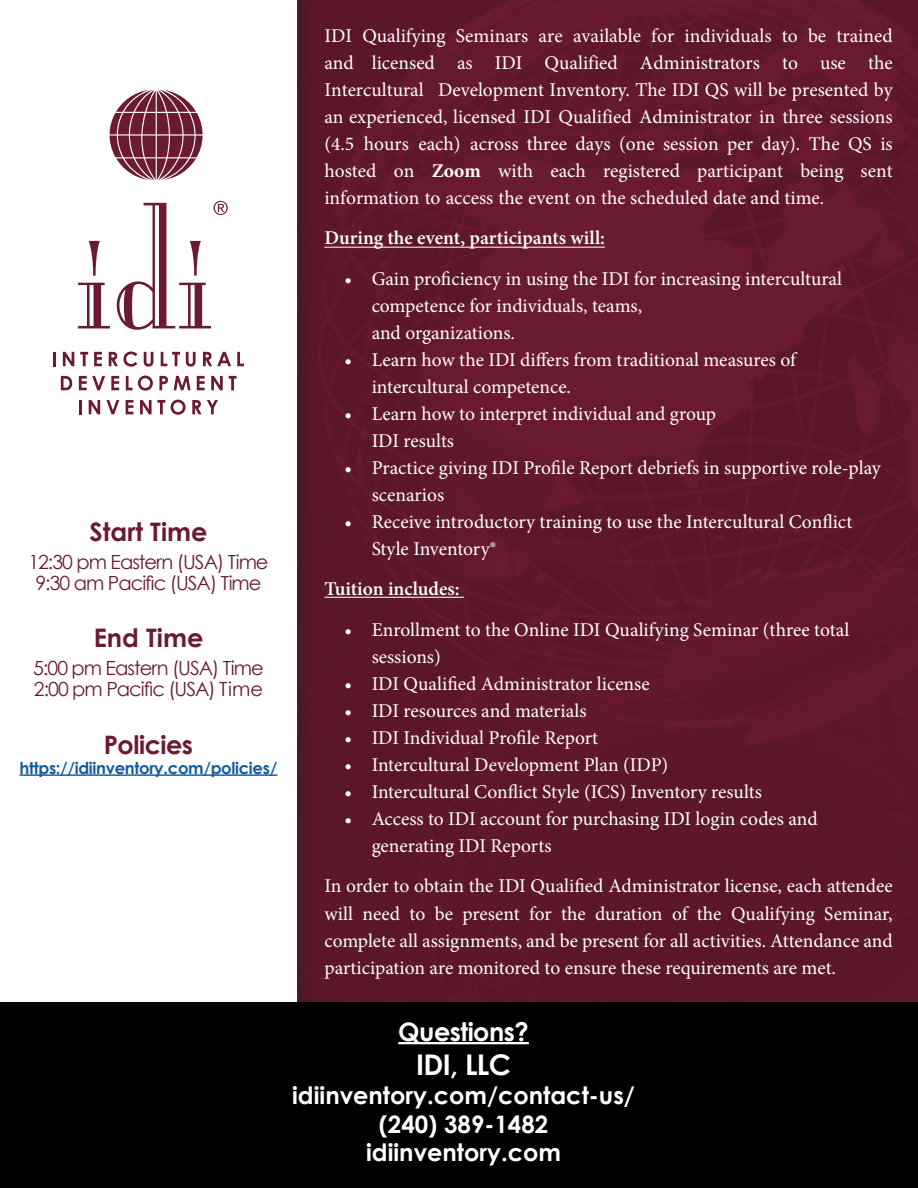
<style>
.page{position:relative;width:918px;height:1188px;background:#fff}
.page>*{position:absolute;margin:0;border:0;box-sizing:border-box;transform-origin:0 0}
.t1{font:700 28.5px "Century Gothic";letter-spacing:-.02em;color:#fff}
.t2{font:700 25.5px "Century Gothic";color:#6b1b31}
.t3{font:700 25.5px "Century Gothic";letter-spacing:-.02em;color:#fff}
.t4{font:700 25.5px "Century Gothic";letter-spacing:-.02em;color:#6b1b31}
.t5{font:700 24px/28.8px "Century Gothic";color:#fff;text-align:center}
.t6{font:19.5px/27px "Minion Pro";color:#fff}
.t7{font:19.5px/21px "Century Gothic";letter-spacing:-.05em;color:#6b1b31;text-align:center}
.t8{font:600 19.5px "Minion Pro";color:#fff}
.t9{font:700 16.5px "Century Gothic";letter-spacing:-.02em;color:#175d9e}
.s1{font-weight:700}
</style>
<div class="page">
<img style="left:312px;top:0;width:606px;height:1002px">
<div style="left:0;top:0;width:312px;height:1069px;background:#501827"></div>
<div style="left:0;top:0;width:297px;height:1061px;background:#fff"></div>
<svg style="left:110px;top:90px;width:93px;height:91px"></svg>
<hr style="left:53px;top:352px;width:3px;height:14px;background:#6b1b31">
<svg style="left:63px;top:352px;width:11px;height:14px"></svg>
<svg style="left:80px;top:352px;width:8px;height:14px"></svg>
<svg style="left:94px;top:352px;width:8px;height:14px"></svg>
<svg style="left:109px;top:351px;width:28px;height:16px"></svg>
<svg style="left:144px;top:352px;width:9px;height:15px"></svg>
<svg style="left:161px;top:352px;width:19px;height:14px"></svg>
<svg style="left:186px;top:352px;width:10px;height:15px"></svg>
<svg style="left:203px;top:352px;width:28px;height:14px"></svg>
<svg style="left:237px;top:352px;width:7px;height:14px"></svg>
<svg style="left:61px;top:376px;width:11px;height:14px"></svg>
<svg style="left:79px;top:376px;width:26px;height:14px"></svg>
<svg style="left:111px;top:376px;width:8px;height:14px"></svg>
<svg style="left:126px;top:376px;width:27px;height:15px"></svg>
<svg style="left:159px;top:376px;width:9px;height:14px"></svg>
<svg style="left:174px;top:376px;width:17px;height:14px"></svg>
<svg style="left:197px;top:376px;width:8px;height:14px"></svg>
<svg style="left:211px;top:376px;width:12px;height:14px"></svg>
<svg style="left:229px;top:376px;width:8px;height:14px"></svg>
<hr style="left:79px;top:400px;width:3px;height:14px;background:#6b1b31">
<svg style="left:89px;top:400px;width:11px;height:14px"></svg>
<svg style="left:106px;top:400px;width:13px;height:14px"></svg>
<svg style="left:126px;top:400px;width:7px;height:14px"></svg>
<svg style="left:140px;top:400px;width:25px;height:14px"></svg>
<svg style="left:171px;top:400px;width:15px;height:15px"></svg>
<svg style="left:192px;top:400px;width:26px;height:14px"></svg>
<svg style="left:78px;top:201px;width:150px;height:129px"></svg>
<div style="left:0;top:1002px;width:918px;height:186px;background:#000"></div>
<hr style="left:20px;top:774px;width:257px;height:2px;background:#175d9e">
<hr style="left:324px;top:597px;width:140px;height:1px;background:#fff">
<hr style="left:324px;top:247px;width:281px;height:1px;background:#fff">
<hr style="left:398px;top:1042px;width:131px;height:2px;background:#fff">
<h2 class="t2" style="left:90px;top:516px;width:119px">Start Time</h2>
<p class="t7" style="left:28px;top:551px;width:242px">12:30 pm Eastern (USA) Time<br>9:30 am Pacific (USA) Time</p>
<h2 class="t2" style="left:94px;top:622px;width:111px">End Time</h2>
<p class="t7" style="left:33px;top:657px;width:232px;text-align:left">5:00 pm Eastern (USA) Time<br>2:00 pm Pacific (USA) Time</p>
<h2 class="t4" style="left:104px;top:729px;width:91px">Policies</h2>
<p class="t9" style="left:20px;top:757px;width:259px">https://idiinventory.com/policies/</p>
<p class="t6" style="left:324px;top:22px;width:570px;text-align:justify">IDI Qualifying Seminars are available for individuals to be trained and licensed as IDI Qualified Administrators to use the Intercultural Development Inventory. The IDI QS will be presented by an experienced, licensed IDI Qualified Administrator in three sessions (4.5 hours each) across three days (one session per day). The QS is hosted on <span class="s1">Zoom</span> with each registered participant being sent information to access the event on the scheduled date and time.</p>
<p class="t8" style="left:324px;top:225px;width:282px">During the event, participants will:</p>
<p class="t6" style="left:372px;top:265px;width:472px;text-indent:-27px">• Gain proficiency in using the IDI for increasing intercultural competence for individuals, teams,<br>and organizations.</p>
<p class="t6" style="left:372px;top:346px;width:426px;text-indent:-27px">• Learn how the IDI differs from traditional measures of intercultural competence.</p>
<p class="t6" style="left:372px;top:400px;width:346px;text-indent:-27px">• Learn how to interpret individual and group<br>IDI results</p>
<p class="t6" style="left:372px;top:454px;width:511px;text-indent:-27px">• Practice giving IDI Profile Report debriefs in supportive role-play scenarios</p>
<p class="t6" style="left:372px;top:508px;width:482px;text-indent:-27px">• Receive introductory training to use the Intercultural Conflict<br>Style Inventory®</p>
<p class="t8" style="left:324px;top:576px;width:137px">Tuition includes:</p>
<p class="t6" style="left:372px;top:616px;width:479px;text-indent:-27px">• Enrollment to the Online IDI Qualifying Seminar (three total sessions)</p>
<p class="t6" style="left:345px;top:670px;width:307px">• IDI Qualified Administrator license</p>
<p class="t6" style="left:345px;top:697px;width:243px">• IDI resources and materials</p>
<p class="t6" style="left:345px;top:724px;width:255px">• IDI Individual Profile Report</p>
<p class="t6" style="left:345px;top:751px;width:325px">• Intercultural Development Plan (IDP)</p>
<p class="t6" style="left:345px;top:778px;width:419px">• Intercultural Conflict Style (ICS) Inventory results</p>
<p class="t6" style="left:372px;top:805px;width:448px;text-indent:-27px">• Access to IDI account for purchasing IDI login codes and generating IDI Reports</p>
<p class="t6" style="left:324px;top:873px;width:570px;text-align:justify">In order to obtain the IDI Qualified Administrator license, each attendee will need to be present for the duration of the Qualifying Seminar, complete all assignments, and be present for all activities. Attendance and participation are monitored to ensure these requirements are met.</p>
<h2 class="t3" style="left:398px;top:1016px;width:132px">Questions?</h2>
<h1 class="t1" style="left:416px;top:1047px;width:97px">IDI, LLC</h1>
<p class="t5" style="left:292px;top:1080px;width:344px">idiinventory.com/contact-us/ (240) 389-1482 idiinventory.com</p>
</div>
